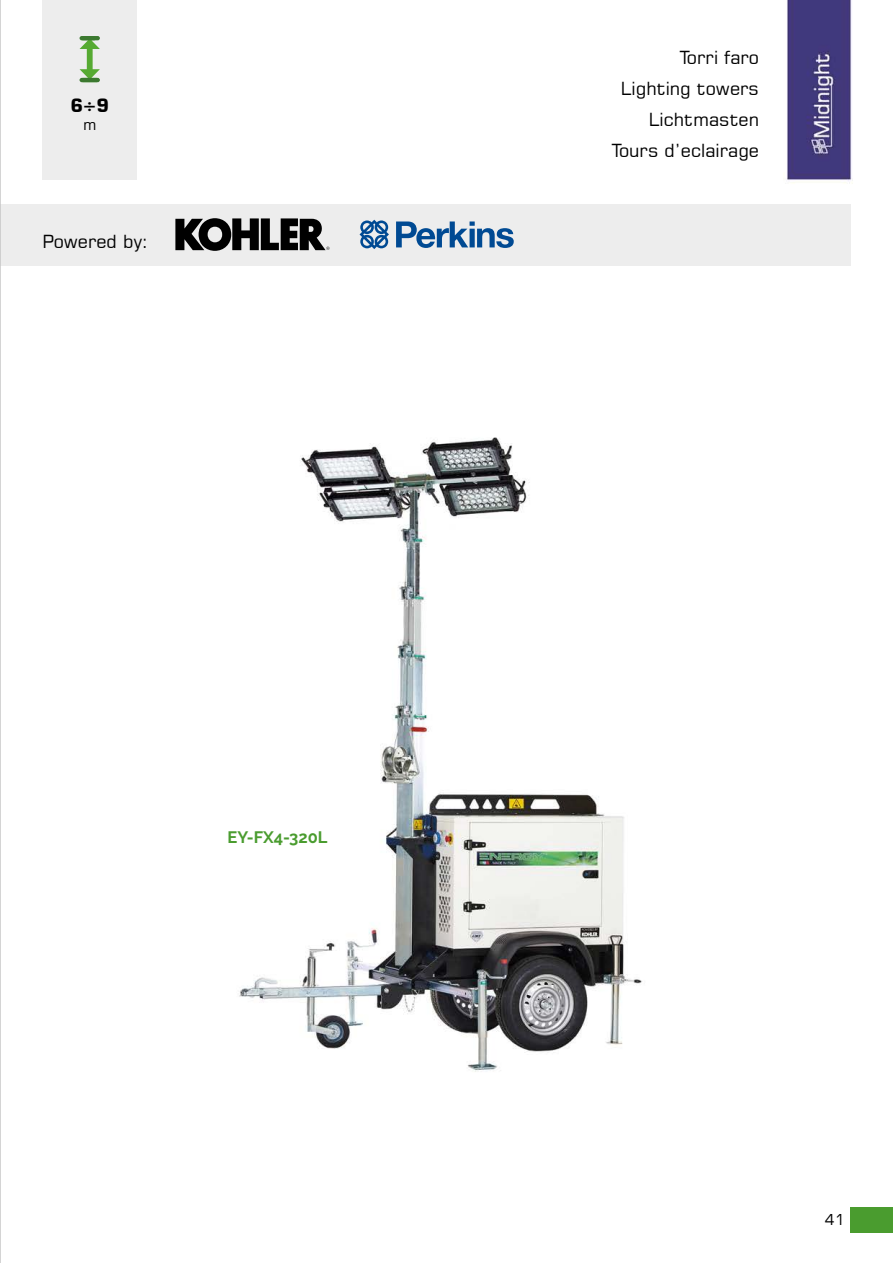
<style>
.page{position:relative;width:893px;height:1263px;background:#fff}
.page>*{position:absolute;margin:0;border:0;box-sizing:border-box;transform-origin:0 0}
.t1{font:18px "Square 721 BT";color:#000}
.t2{font:700 18px "Square 721 BT";color:#000}
.t3{font:700 16.5px "Raleway";color:#4a9c2f}
.t4{font:15px "Square 721 BT";color:#000}
</style>
<div class="page">
<img style="left:42px;top:0;width:811px;height:1072px">
<div style="left:0;top:204px;width:850px;height:62px;background:#ededed"></div>
<div style="left:43px;top:0;width:94px;height:180px;background:#ededed"></div>
<svg style="left:80px;top:36px;width:20px;height:46px"></svg>
<hr style="left:80px;top:36px;width:20px;height:4px;background:#3c7930;border-radius:2px">
<hr style="left:80px;top:78px;width:20px;height:4px;background:#3c7930;border-radius:2px">
<svg style="left:175px;top:218px;width:154px;height:33px"></svg>
<svg style="left:360px;top:220px;width:29px;height:29px"></svg>
<svg style="left:396px;top:221px;width:118px;height:27px"></svg>
<div style="left:850px;top:1207px;width:43px;height:26px;background:#4a9c2f"></div>
<hr style="left:0;top:0;width:1px;height:1263px;background:#c6c6c6">
<p class="t2" style="left:70px;top:94px;width:40px">6÷9</p>
<p class="t4" style="left:83px;top:115px;width:15px">m</p>
<p class="t1" style="left:43px;top:230px;width:107px">Powered by:</p>
<p class="t3" style="left:227px;top:827px;width:102px">EY-FX4-320L</p>
<p class="t1" style="left:680px;top:46px;width:80px">Torri faro</p>
<p class="t1" style="left:621px;top:77px;width:140px">Lighting towers</p>
<p class="t1" style="left:649px;top:108px;width:112px">Lichtmasten</p>
<p class="t1" style="left:612px;top:139px;width:148px">Tours d’eclairage</p>
<p class="t4" style="left:825px;top:1210px;width:22px">41</p>
</div>
